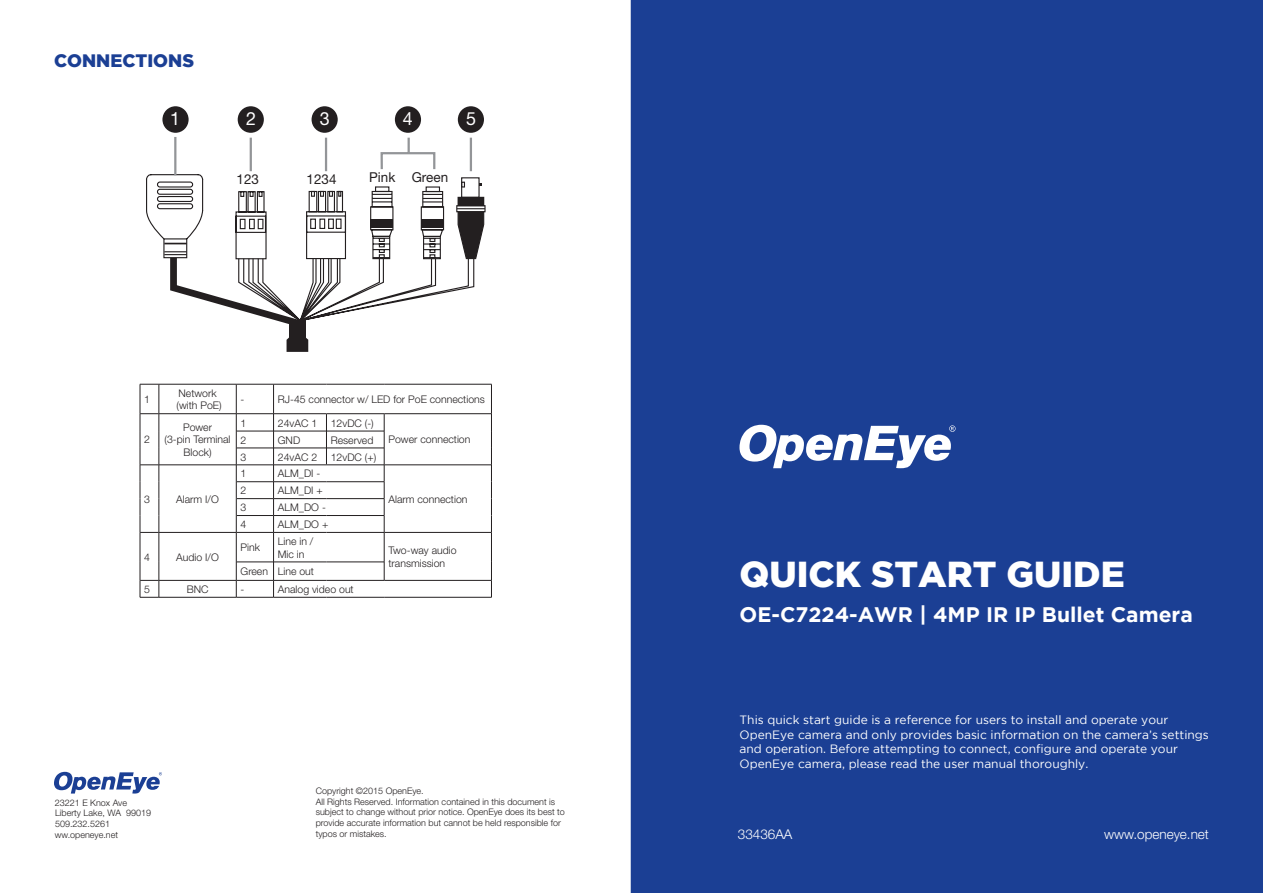
<style>
.page{position:relative;width:1263px;height:893px;background:#fff}
.page>*{position:absolute;margin:0;border:0;box-sizing:border-box;transform-origin:0 0}
.t1{font:900 36px "Gotham";color:#fff}
.t2{font:700 21px "Gotham";color:#fff}
.t3{font:18.15px "Helvetica Neue";color:#fff}
.t4{font:900 18px "Gotham";color:#1b3f94}
.t5{font:13.65px "Helvetica Neue";color:#231f20}
.t6{font:300 13.5px "Helvetica Neue";color:#fff}
.t7{font:12px/14.4px "Gotham";color:#fff}
.t8{font:300 10.5px/12.6px "Helvetica Neue";color:#231f20}
.t9{font:300 9px/10.8px "Helvetica Neue";color:#231f20}
</style>
<div class="page">
<div style="left:631px;top:0;width:632px;height:893px;background:#1b3f94"></div>
<svg style="left:739px;top:425px;width:216px;height:43px"></svg>
<svg style="left:54px;top:772px;width:108px;height:21px"></svg>
<div style="left:289px;top:320px;width:17px;height:18px;background:#231f20"></div>
<svg style="left:287px;top:338px;width:21px;height:14px"></svg>
<div style="left:162px;top:106px;width:27px;height:27px;background:#231f20;border-radius:50%"></div>
<div style="left:238px;top:106px;width:26px;height:27px;background:#231f20;border-radius:50%"></div>
<div style="left:312px;top:106px;width:26px;height:27px;background:#231f20;border-radius:50%"></div>
<div style="left:395px;top:106px;width:26px;height:27px;background:#231f20;border-radius:50%"></div>
<div style="left:458px;top:106px;width:26px;height:27px;background:#231f20;border-radius:50%"></div>
<svg style="left:146px;top:137px;width:339px;height:187px"></svg>
<hr style="left:159px;top:413px;width:77px;height:1px;background:#231f20">
<hr style="left:236px;top:413px;width:37px;height:1px;background:#231f20">
<hr style="left:274px;top:413px;width:52px;height:1px;background:#231f20">
<hr style="left:326px;top:413px;width:58px;height:1px;background:#231f20">
<hr style="left:384px;top:413px;width:107px;height:1px;background:#231f20">
<hr style="left:236px;top:431px;width:37px;height:1px;background:#231f20">
<hr style="left:274px;top:431px;width:52px;height:1px;background:#231f20">
<hr style="left:327px;top:431px;width:57px;height:1px;background:#231f20">
<hr style="left:236px;top:448px;width:37px;height:1px;background:#231f20">
<hr style="left:274px;top:448px;width:52px;height:1px;background:#231f20">
<hr style="left:327px;top:448px;width:57px;height:1px;background:#231f20">
<hr style="left:159px;top:464px;width:77px;height:1px;background:#231f20">
<hr style="left:236px;top:464px;width:37px;height:1px;background:#231f20">
<hr style="left:274px;top:464px;width:52px;height:1px;background:#231f20">
<hr style="left:326px;top:464px;width:58px;height:1px;background:#231f20">
<hr style="left:384px;top:464px;width:107px;height:1px;background:#231f20">
<hr style="left:236px;top:481px;width:37px;height:1px;background:#231f20">
<hr style="left:274px;top:481px;width:52px;height:1px;background:#231f20">
<hr style="left:326px;top:481px;width:58px;height:1px;background:#231f20">
<hr style="left:236px;top:498px;width:37px;height:1px;background:#231f20">
<hr style="left:274px;top:498px;width:52px;height:1px;background:#231f20">
<hr style="left:326px;top:498px;width:58px;height:1px;background:#231f20">
<hr style="left:236px;top:515px;width:37px;height:1px;background:#231f20">
<hr style="left:274px;top:515px;width:52px;height:1px;background:#231f20">
<hr style="left:326px;top:515px;width:58px;height:1px;background:#231f20">
<hr style="left:159px;top:532px;width:77px;height:1px;background:#231f20">
<hr style="left:236px;top:532px;width:37px;height:1px;background:#231f20">
<hr style="left:274px;top:532px;width:52px;height:1px;background:#231f20">
<hr style="left:326px;top:532px;width:58px;height:1px;background:#231f20">
<hr style="left:384px;top:532px;width:107px;height:1px;background:#231f20">
<hr style="left:236px;top:561px;width:37px;height:1px;background:#231f20">
<hr style="left:274px;top:561px;width:52px;height:1px;background:#231f20">
<hr style="left:326px;top:561px;width:58px;height:1px;background:#231f20">
<hr style="left:159px;top:580px;width:77px;height:1px;background:#231f20">
<hr style="left:236px;top:580px;width:37px;height:1px;background:#231f20">
<hr style="left:274px;top:580px;width:52px;height:1px;background:#231f20">
<hr style="left:326px;top:580px;width:58px;height:1px;background:#231f20">
<hr style="left:384px;top:580px;width:107px;height:1px;background:#231f20">
<svg style="left:141px;top:384px;width:18px;height:1px"></svg>
<hr style="left:140px;top:384px;width:1px;height:30px;background:#231f20">
<hr style="left:159px;top:384px;width:77px;height:1px;background:#231f20">
<hr style="left:159px;top:384px;width:1px;height:30px;background:#231f20">
<hr style="left:236px;top:384px;width:38px;height:1px;background:#231f20">
<hr style="left:236px;top:384px;width:1px;height:30px;background:#231f20">
<hr style="left:274px;top:384px;width:52px;height:1px;background:#231f20">
<hr style="left:273px;top:384px;width:1px;height:30px;background:#231f20">
<hr style="left:326px;top:384px;width:58px;height:1px;background:#231f20">
<hr style="left:384px;top:384px;width:108px;height:1px;background:#231f20">
<hr style="left:491px;top:384px;width:1px;height:30px;background:#231f20">
<svg style="left:326px;top:414px;width:1px;height:50px"></svg>
<svg style="left:140px;top:413px;width:20px;height:120px"></svg>
<svg style="left:491px;top:414px;width:1px;height:118px"></svg>
<svg style="left:236px;top:414px;width:1px;height:118px"></svg>
<svg style="left:273px;top:414px;width:1px;height:118px"></svg>
<svg style="left:384px;top:414px;width:1px;height:118px"></svg>
<hr style="left:140px;top:532px;width:1px;height:30px;background:#231f20">
<hr style="left:159px;top:532px;width:1px;height:30px;background:#231f20">
<hr style="left:236px;top:532px;width:1px;height:30px;background:#231f20">
<hr style="left:273px;top:532px;width:1px;height:30px;background:#231f20">
<hr style="left:384px;top:532px;width:1px;height:30px;background:#231f20">
<hr style="left:491px;top:532px;width:1px;height:30px;background:#231f20">
<svg style="left:384px;top:562px;width:1px;height:18px"></svg>
<svg style="left:236px;top:562px;width:1px;height:35px"></svg>
<svg style="left:273px;top:562px;width:1px;height:35px"></svg>
<svg style="left:491px;top:562px;width:1px;height:35px"></svg>
<svg style="left:140px;top:562px;width:20px;height:36px"></svg>
<hr style="left:159px;top:597px;width:77px;height:1px;background:#231f20">
<hr style="left:236px;top:597px;width:38px;height:1px;background:#231f20">
<hr style="left:274px;top:597px;width:52px;height:1px;background:#231f20">
<hr style="left:326px;top:597px;width:58px;height:1px;background:#231f20">
<hr style="left:384px;top:597px;width:108px;height:1px;background:#231f20">
<p class="t4" style="left:54px;top:50px;width:142px">CONNECTIONS</p>
<h3 class="t3" style="left:170px;top:108px;width:11px">1</h3>
<h3 class="t3" style="left:246px;top:107px;width:11px">2</h3>
<h3 class="t3" style="left:320px;top:108px;width:11px">3</h3>
<h3 class="t3" style="left:403px;top:108px;width:11px">4</h3>
<h3 class="t3" style="left:466px;top:108px;width:11px">5</h3>
<h3 class="t5" style="left:237px;top:171px;width:24px">123</h3>
<h3 class="t5" style="left:307px;top:171px;width:31px">1234</h3>
<h3 class="t5" style="left:369px;top:169px;width:80px">Pink Green</h3>
<p class="t8" style="left:144px;top:393px;width:7px">1</p>
<p class="t8" style="left:144px;top:433px;width:7px">2</p>
<p class="t8" style="left:179px;top:387px;width:40px">Network</p>
<p class="t8" style="left:176px;top:399px;width:47px">(with PoE)</p>
<p class="t8" style="left:183px;top:421px;width:30px">Power</p>
<p class="t8" style="left:165px;top:433px;width:67px">(3-pin Terminal</p>
<p class="t8" style="left:184px;top:446px;width:30px">Block)</p>
<p class="t8" style="left:241px;top:393px;width:5px">-</p>
<p class="t8" style="left:278px;top:393px;width:208px">RJ-45 connector w/ LED for PoE connections</p>
<p class="t8" style="left:241px;top:416px;width:7px">1</p>
<p class="t8" style="left:278px;top:416px;width:41px">24vAC 1</p>
<p class="t8" style="left:331px;top:416px;width:44px">12vDC (-)</p>
<p class="t8" style="left:241px;top:433px;width:7px">2</p>
<p class="t8" style="left:278px;top:433px;width:24px">GND</p>
<p class="t8" style="left:331px;top:433px;width:44px">Reserved</p>
<p class="t8" style="left:388px;top:433px;width:83px">Power connection</p>
<p class="t8" style="left:241px;top:450px;width:7px">3</p>
<p class="t8" style="left:278px;top:450px;width:41px">24vAC 2</p>
<p class="t8" style="left:331px;top:450px;width:47px">12vDC (+)</p>
<p class="t8" style="left:241px;top:467px;width:7px">1</p>
<p class="t8" style="left:278px;top:467px;width:44px">ALM_DI -</p>
<p class="t8" style="left:144px;top:492px;width:7px">3</p>
<p class="t8" style="left:176px;top:492px;width:44px">Alarm I/O</p>
<p class="t8" style="left:144px;top:550px;width:7px">4</p>
<p class="t8" style="left:176px;top:550px;width:44px">Audio I/O</p>
<p class="t8" style="left:241px;top:484px;width:7px">2</p>
<p class="t8" style="left:278px;top:484px;width:46px">ALM_DI +</p>
<p class="t8" style="left:241px;top:501px;width:7px">3</p>
<p class="t8" style="left:278px;top:501px;width:50px">ALM_DO -</p>
<p class="t8" style="left:241px;top:518px;width:7px">4</p>
<p class="t8" style="left:278px;top:518px;width:52px">ALM_DO +</p>
<p class="t8" style="left:388px;top:492px;width:80px">Alarm connection</p>
<p class="t8" style="left:278px;top:535px;width:37px">Line in /</p>
<p class="t8" style="left:278px;top:547px;width:28px">Mic in</p>
<p class="t8" style="left:388px;top:544px;width:70px">Two-way audio transmission</p>
<p class="t8" style="left:241px;top:541px;width:21px">Pink</p>
<p class="t8" style="left:241px;top:565px;width:29px">Green</p>
<p class="t8" style="left:278px;top:565px;width:38px">Line out</p>
<p class="t8" style="left:144px;top:583px;width:7px">5</p>
<p class="t8" style="left:187px;top:583px;width:23px">BNC</p>
<p class="t8" style="left:241px;top:583px;width:5px">-</p>
<p class="t8" style="left:278px;top:583px;width:77px">Analog video out</p>
<p class="t9" style="left:55px;top:797px;width:74px">23221 E Knox Ave</p>
<p class="t9" style="left:55px;top:808px;width:97px">Liberty Lake, WA 99019</p>
<p class="t9" style="left:55px;top:818px;width:57px">509.232.5261</p>
<p class="t9" style="left:55px;top:829px;width:65px">ww.openeye.net</p>
<p class="t9" style="left:316px;top:785px;width:109px">Copyright ©2015 OpenEye.</p>
<p class="t9" style="left:316px;top:796px;width:251px">All Rights Reserved. Information contained in this document is subject to change without prior notice. OpenEye does its best to provide accurate information but cannot be held responsible for typos or mistakes.</p>
<p class="t1" style="left:739px;top:554px;width:387px">QUICK START GUIDE</p>
<p class="t2" style="left:739px;top:602px;width:455px">OE-C7224-AWR | 4MP IR IP Bullet Camera</p>
<p class="t7" style="left:739px;top:713px;width:471px">This quick start guide is a reference for users to install and operate your OpenEye camera and only provides basic information on the camera’s settings and operation. Before attempting to connect, configure and operate your OpenEye camera, please read the user manual thoroughly.</p>
<p class="t6" style="left:738px;top:826px;width:56px">33436AA</p>
<p class="t6" style="left:1104px;top:826px;width:106px">www.openeye.net</p>
</div>
